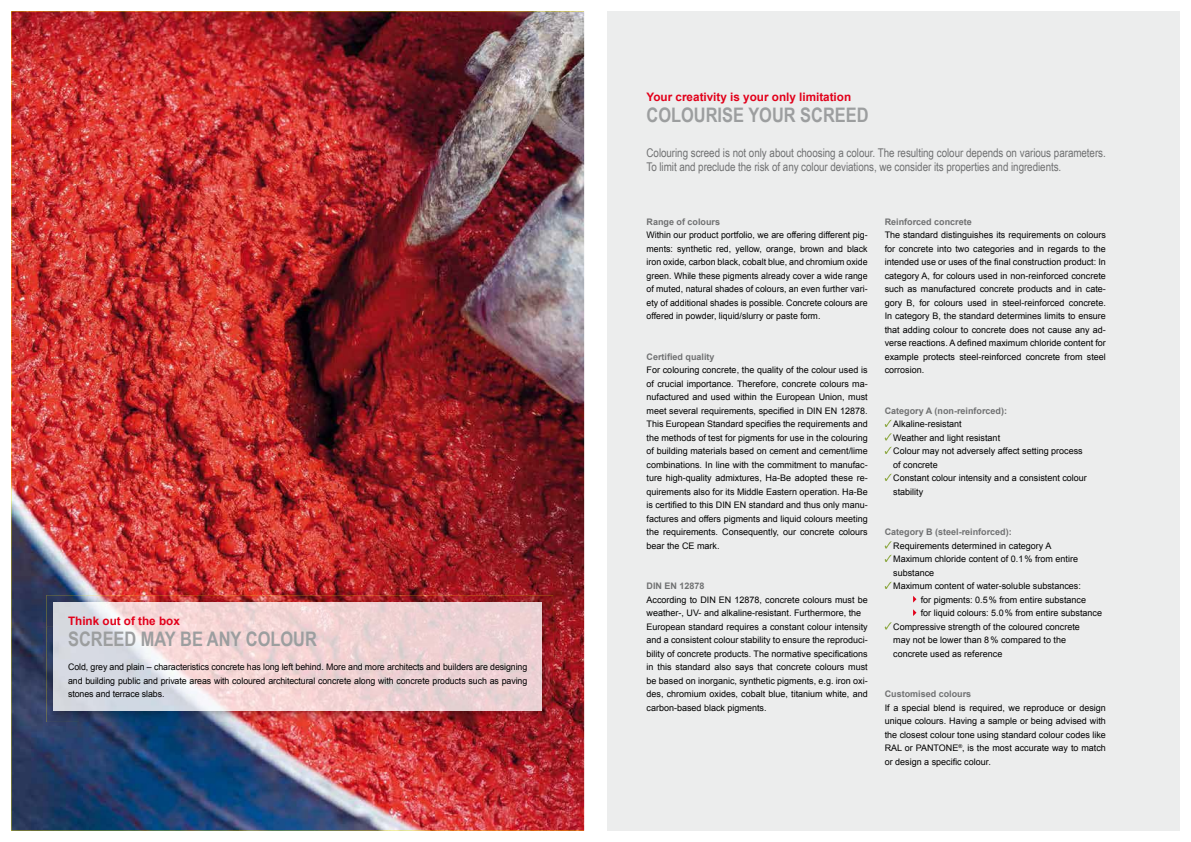
<style>
.page{position:relative;width:1191px;height:842px;background:#fff}
.page>*{position:absolute;margin:0;border:0;box-sizing:border-box;transform-origin:0 0}
.t1{font:700 20px "Arial Narrow";color:#9c9e9f}
.t2{font:12px/13.5px "Arial Narrow";letter-spacing:-.005em;color:#707172}
.t3{font:700 11.7px "Arial";color:#e2001a}
.t4{font:9px/13.5px "Arial";color:#000;text-align:justify}
.t5{font:700 9px "Arial";color:#707172}
</style>
<div class="page">
<div style="left:607px;top:11px;width:572px;height:820px;background:#eceded"></div>
<img style="left:11px;top:11px;width:573px;height:820px">
<img style="left:46px;top:595px;width:507px;height:31px">
<img style="left:519px;top:626px;width:34px;height:96px">
<img style="left:46px;top:626px;width:34px;height:96px">
<img style="left:80px;top:711px;width:439px;height:11px">
<img style="left:54px;top:603px;width:487px;height:108px">
<svg style="left:884px;top:420px;width:7px;height:7px"></svg>
<svg style="left:884px;top:433px;width:7px;height:8px"></svg>
<svg style="left:884px;top:447px;width:7px;height:7px"></svg>
<svg style="left:884px;top:474px;width:7px;height:7px"></svg>
<svg style="left:884px;top:541px;width:7px;height:8px"></svg>
<svg style="left:884px;top:555px;width:7px;height:7px"></svg>
<svg style="left:884px;top:582px;width:7px;height:7px"></svg>
<svg style="left:913px;top:596px;width:3px;height:7px"></svg>
<svg style="left:913px;top:609px;width:3px;height:7px"></svg>
<svg style="left:884px;top:622px;width:7px;height:8px"></svg>
<p class="t3" style="left:68px;top:613px;width:113px">Think out of the box</p>
<h1 class="t1" style="left:68px;top:623px;width:250px">SCREED MAY BE ANY COLOUR</h1>
<p class="t4" style="left:68px;top:660px;width:461px">Cold, grey and plain – characteristics concrete has long left behind. More and more architects and builders are designing and building public and private areas with coloured architectural concrete along with concrete products such as paving stones and terrace slabs.</p>
<p class="t3" style="left:646px;top:89px;width:206px">Your creativity is your only limitation</p>
<h1 class="t1" style="left:646px;top:99px;width:224px">COLOURISE YOUR SCREED</h1>
<h2 class="t2" style="left:646px;top:146px;width:461px">Colouring screed is not only about choosing a colour. The resulting colour depends on various parameters.<br>To limit and preclude the risk of any colour deviations, we consider its properties and ingredients.</h2>
<p class="t5" style="left:646px;top:215px;width:75px">Range of colours</p>
<p class="t4" style="left:646px;top:228px;width:223px">Within our product portfolio, we are offering different pig&shy;ments: synthetic red, yellow, orange, brown and black iron oxide, carbon black, cobalt blue, and chromium oxide green. While these pigments already cover a wide range of muted, natural shades of colours, an even further vari&shy;ety of additional shades is possible. Concrete colours are offered in powder, liquid/slurry or paste form.</p>
<p class="t5" style="left:646px;top:350px;width:70px">Certified quality</p>
<p class="t4" style="left:646px;top:363px;width:223px">For colouring concrete, the quality of the colour used is of crucial importance. Therefore, concrete colours ma&shy;nufactured and used within the European Union, must meet several requirements, specified in DIN EN 12878.<br>This European Standard specifies the requirements and the methods of test for pigments for use in the colouring of building materials based on cement and cement/lime combinations. In line with the commitment to manufac&shy;ture high-quality admixtures, Ha-Be adopted these re&shy;quirements also for its Middle Eastern operation. Ha-Be is certified to this DIN EN standard and thus only manu&shy;factures and offers pigments and liquid colours meeting the requirements. Consequently, our concrete colours bear the CE mark.</p>
<p class="t5" style="left:646px;top:580px;width:60px">DIN EN 12878</p>
<p class="t4" style="left:646px;top:593px;width:223px;text-align:left">According to DIN EN 12878, concrete colours must be weather-, UV- and alkaline-resistant. Furthermore, the European standard requires a constant colour intensity and a consistent colour stability to ensure the reproduci&shy;bility of concrete products. The normative specifications in this standard also says that concrete colours must be based on inorganic, synthetic pigments, e.g. iron oxi&shy;des, chromium oxides, cobalt blue, titanium white, and carbon-based black pigments.</p>
<p class="t5" style="left:884px;top:215px;width:89px">Reinforced concrete</p>
<p class="t4" style="left:884px;top:228px;width:223px">The standard distinguishes its requirements on colours for concrete into two categories and in regards to the intended use or uses of the final construction product: In category A, for colours used in non-reinforced concrete such as manufactured concrete products and in cate&shy;gory B, for colours used in steel-reinforced concrete.<br>In category B, the standard determines limits to ensure that adding colour to concrete does not cause any ad&shy;verse reactions. A defined maximum chloride content for example protects steel-reinforced concrete from steel corrosion.</p>
<p class="t5" style="left:884px;top:404px;width:124px">Category A (non-reinforced):</p>
<p class="t4" style="left:893px;top:417px;width:195px;text-align:left">Alkaline-resistant<br>Weather and light resistant<br>Colour may not adversely affect setting process of concrete<br>Constant colour intensity and a consistent colour stability</p>
<p class="t5" style="left:884px;top:526px;width:129px">Category B (steel-reinforced):</p>
<p class="t4" style="left:893px;top:539px;width:160px">Requirements determined in category A</p>
<p class="t4" style="left:893px;top:552px;width:186px">Maximum chloride content of 0.1 % from entire</p>
<p class="t4" style="left:893px;top:566px;width:43px">substance</p>
<p class="t4" style="left:893px;top:579px;width:189px">Maximum content of water-soluble substances:</p>
<p class="t4" style="left:920px;top:593px;width:167px">for pigments: 0.5 % from entire substance</p>
<p class="t4" style="left:920px;top:606px;width:183px">for liquid colours: 5.0 % from entire substance</p>
<p class="t4" style="left:893px;top:620px;width:188px">Compressive strength of the coloured concrete</p>
<p class="t4" style="left:893px;top:633px;width:174px">may not be lower than 8 % compared to the</p>
<p class="t4" style="left:893px;top:647px;width:111px">concrete used as reference</p>
<p class="t5" style="left:884px;top:688px;width:88px">Customised colours</p>
<p class="t4" style="left:884px;top:701px;width:223px">If a special blend is required, we reproduce or design unique colours. Having a sample or being advised with the closest colour tone using standard colour codes like RAL or PANTONE<sup>®</sup>, is the most accurate way to match or design a specific colour.</p>
</div>
